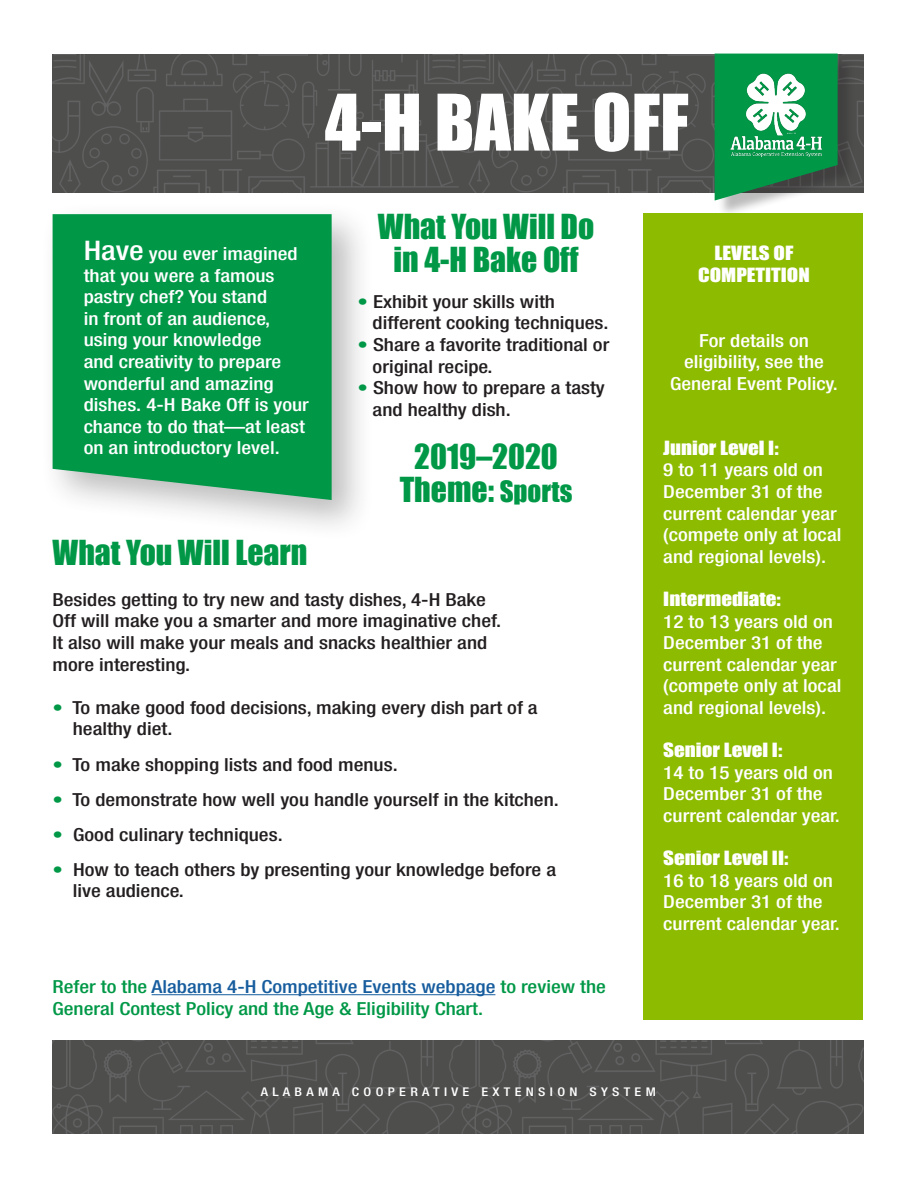
<style>
.page{position:relative;width:918px;height:1188px;background:#fff}
.page>*{position:absolute;margin:0;border:0;box-sizing:border-box;transform-origin:0 0}
.t1{font:72px "Impact";color:#fff}
.t2{font:31.65px/33px "Impact";color:#009847;text-align:center}
.t3{font:500 condensed 18px/21.6px "Helvetica Neue LT Std";color:#fff;scale:1.17 1}
.t4{font:500 condensed 18px/21.6px "Helvetica Neue LT Std";color:#231f20;scale:1.17 1}
.t5{font:500 condensed 18px/21.6px "Helvetica Neue LT Std";color:#009847;scale:1.17 1}
.t6{font:18px/21.6px "Impact";color:#fff;text-align:center;scale:1.17 1}
.t7{font:500 condensed 12px "Helvetica Neue LT Std";letter-spacing:.31em;color:#fff;scale:1.17 1}
.s1{font-size:27px}
.s2{color:#009847}
.s3{color:#175d9e}
</style>
<div class="page">
<div style="left:40px;top:201px;width:335px;height:341px;background:#231f20;opacity:.3"></div>
<div style="left:53px;top:214px;width:279px;height:286px;background:#009847"></div>
<img style="left:53px;top:54px;width:811px;height:139px">
<img style="left:53px;top:1040px;width:811px;height:94px">
<div style="left:717px;top:56px;width:139px;height:162px;background:#231f20;opacity:.3"></div>
<svg style="left:715px;top:54px;width:123px;height:147px"></svg>
<img style="left:721px;top:66px;width:111px;height:98px">
<hr style="left:152px;top:994px;width:343px;height:1px;background:#175d9e">
<div style="left:644px;top:213px;width:219px;height:806px;background:#8dbb00"></div>
<h1 class="t1" style="left:325px;top:67px;width:366px">4-H BAKE OFF</h1>
<p class="t3" style="left:84px;top:243px;width:194px"><span class="s1">Have</span> you ever imagined that you were a famous pastry chef? You stand<br>in front of an audience, using your knowledge<br>and creativity to prepare wonderful and amazing dishes. 4-H Bake Off is your chance to do that—at least on an introductory level.</p>
<h2 class="t2" style="left:53px;top:535px;width:256px">What You Will Learn</h2>
<h2 class="t2" style="left:378px;top:209px;width:218px">What You Will Do in 4-H Bake Off</h2>
<p class="t4" style="left:373px;top:290px;width:203px;text-indent:-15px"><span class="s2">•</span> Exhibit your skills with different cooking techniques.</p>
<p class="t4" style="left:373px;top:334px;width:204px;text-indent:-15px"><span class="s2">•</span> Share a favorite traditional or original recipe.</p>
<p class="t4" style="left:373px;top:377px;width:200px;text-indent:-15px"><span class="s2">•</span> Show how to prepare a tasty and healthy dish.</p>
<h2 class="t2" style="left:400px;top:439px;width:174px">2019–2020<br>Theme: <span class="s1">Sports</span></h2>
<p class="t4" style="left:53px;top:588px;width:385px">Besides getting to try new and tasty dishes, 4-H Bake Off will make you a smarter and more imaginative chef.<br>It also will make your meals and snacks healthier and more interesting.</p>
<p class="t4" style="left:73px;top:696px;width:399px;text-indent:-20px"><span class="s2">•</span> To make good food decisions, making every dish part of a healthy diet.</p>
<p class="t4" style="left:53px;top:753px;width:297px"><span class="s2">•</span> To make shopping lists and food menus.</p>
<p class="t4" style="left:53px;top:788px;width:434px"><span class="s2">•</span> To demonstrate how well you handle yourself in the kitchen.</p>
<p class="t4" style="left:53px;top:823px;width:198px"><span class="s2">•</span> Good culinary techniques.</p>
<p class="t4" style="left:73px;top:858px;width:415px;text-indent:-20px"><span class="s2">•</span> How to teach others by presenting your knowledge before a live audience.</p>
<p class="t5" style="left:53px;top:976px;width:475px">Refer to the <span class="s3">Alabama 4-H Competitive Events webpage</span> to review the<br>General Contest Policy and the Age &amp; Eligibility Chart.</p>
<p class="t6" style="left:698px;top:242px;width:97px">LEVELS OF<br>COMPETITION</p>
<p class="t3" style="left:670px;top:329px;width:145px;text-align:center">For details on eligibility, see the<br>General Event Policy.</p>
<p class="t6" style="left:663px;top:436px;width:100px">Junior Level I:</p>
<p class="t3" style="left:663px;top:459px;width:154px">9 to 11 years old on<br>December 31 of the current calendar year (compete only at local and regional levels).</p>
<p class="t6" style="left:663px;top:588px;width:102px">Intermediate:</p>
<p class="t3" style="left:663px;top:610px;width:154px">12 to 13 years old on<br>December 31 of the current calendar year (compete only at local and regional levels).</p>
<p class="t6" style="left:663px;top:739px;width:103px">Senior Level I:</p>
<p class="t3" style="left:663px;top:761px;width:153px">14 to 15 years old on<br>December 31 of the current calendar year.</p>
<p class="t6" style="left:663px;top:847px;width:108px">Senior Level II:</p>
<p class="t3" style="left:663px;top:869px;width:153px">16 to 18 years old on<br>December 31 of the current calendar year.</p>
<p class="t7" style="left:261px;top:1084px;width:339px">ALABAMA COOPERATIVE EXTENSION SYSTEM</p>
</div>
